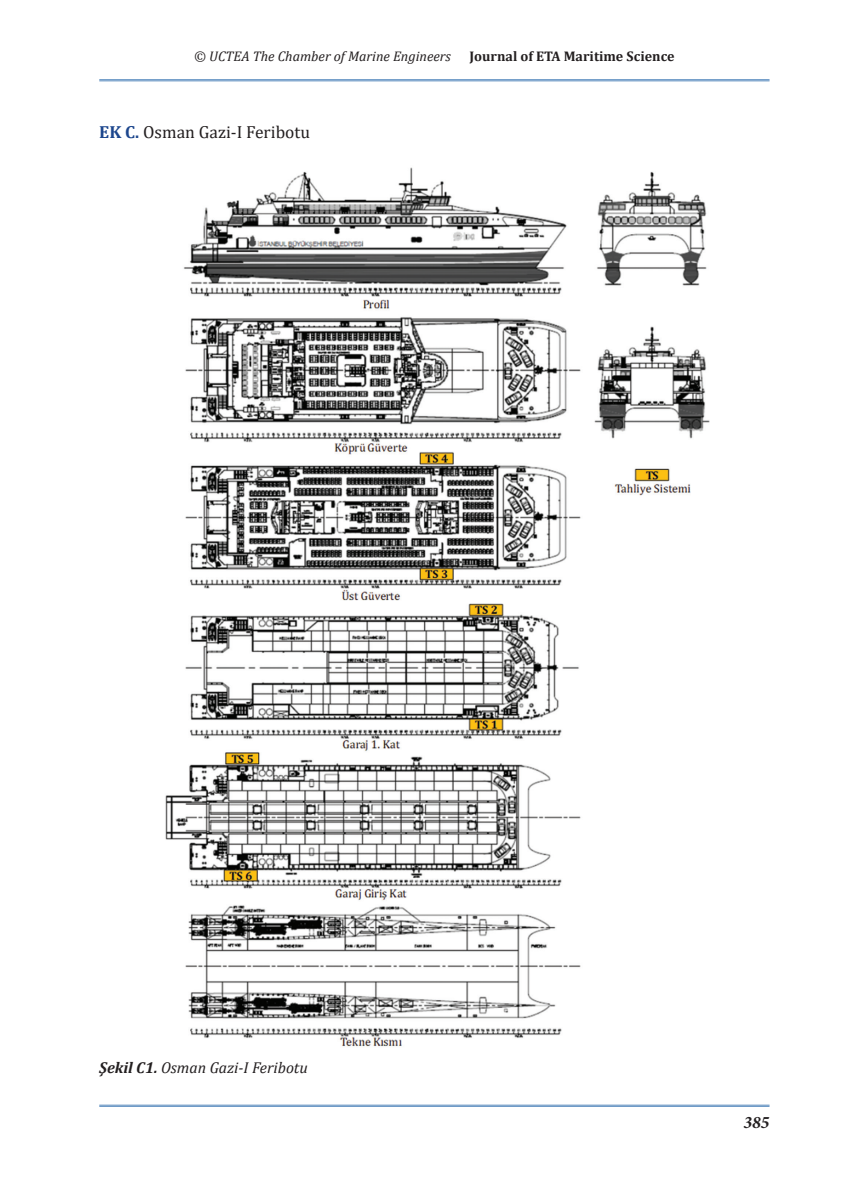
<style>
.page{position:relative;width:844px;height:1191px;background:#fff}
.page>*{position:absolute;margin:0;border:0;box-sizing:border-box;transform-origin:0 0}
.t1{font:17.5px "Cambria";color:#231f20}
.t2{font:italic 700 17.5px "Minion Pro";color:#231f20}
.t3{font:italic 15.75px "Cambria";color:#231f20}
.t4{font:italic 14px "Cambria";color:#231f20}
.t5{font:700 14px "Cambria";color:#231f20}
.s1{font-weight:700;color:#1c468d}
.s2{font-weight:700}
</style>
<div class="page">
<hr style="left:99px;top:1104px;width:670px;height:1px;background:#578abe">
<hr style="left:99px;top:1106px;width:670px;height:1px;background:#578abe">
<hr style="left:99px;top:79px;width:670px;height:1px;background:#578abe">
<hr style="left:99px;top:81px;width:670px;height:1px;background:#578abe">
<img style="left:165px;top:167px;width:544px;height:880px">
<p class="t4" style="left:194px;top:46px;width:258px">© UCTEA The Chamber of Marine Engineers</p>
<p class="t5" style="left:469px;top:46px;width:206px">Journal of ETA Maritime Science</p>
<p class="t1" style="left:99px;top:121px;width:212px"><span class="s1">EK C.</span> Osman Gazi-I Feribotu</p>
<p class="t3" style="left:99px;top:1056px;width:210px"><span class="s2">Şekil C1.</span> Osman Gazi-I Feribotu</p>
<p class="t2" style="left:743px;top:1109px;width:27px">385</p>
</div>
